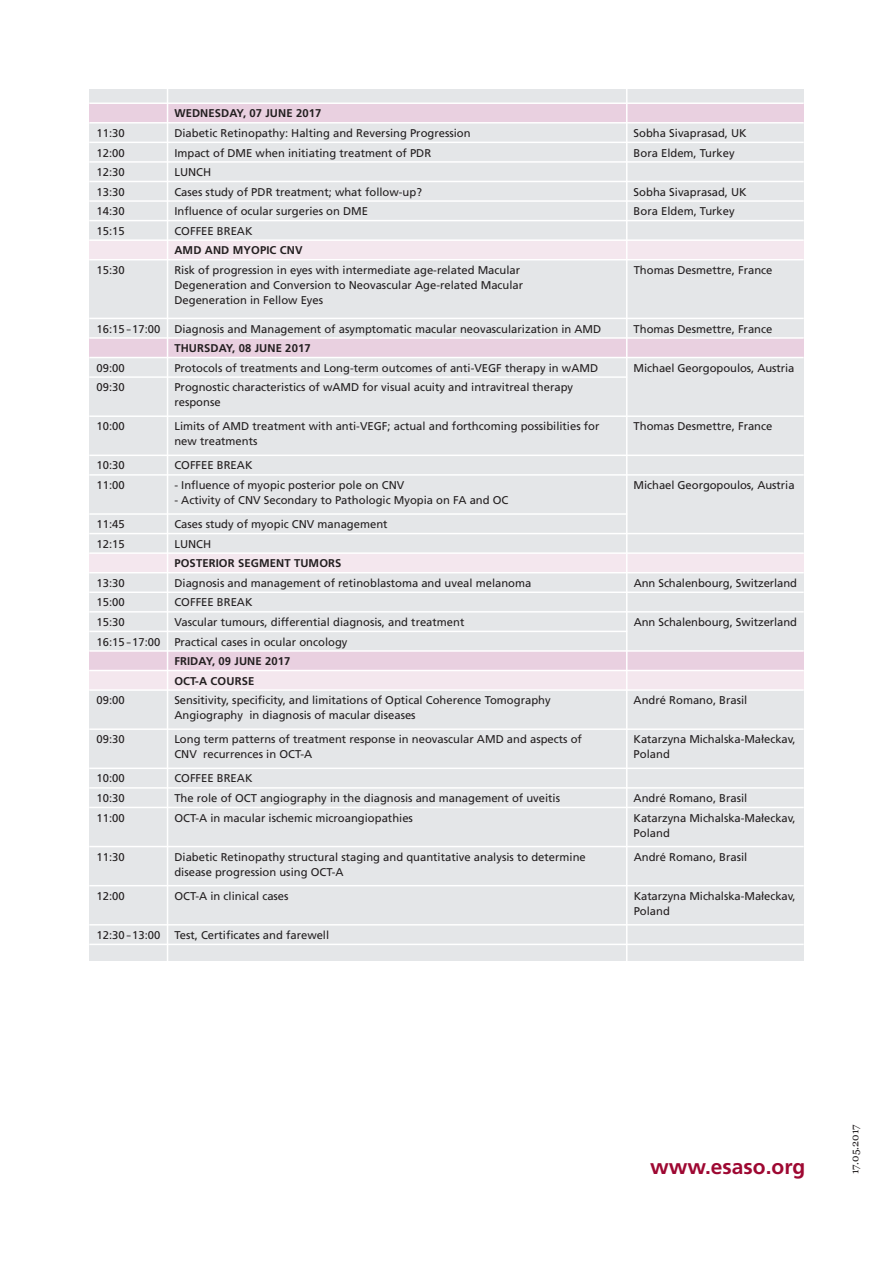
<style>
.page{position:relative;width:893px;height:1263px;background:#fff}
.page>*{position:absolute;margin:0;border:0;box-sizing:border-box;transform-origin:0 0}
.t1{font:700 21px "Frutiger";color:#9e0832}
.t2{font:11.25px/15px "Frutiger";color:#231f20}
.t3{font:700 11.25px/19.5px "Frutiger";letter-spacing:.01em;color:#231f20}
.t4{font:10.5px "Georgia";letter-spacing:.005em;color:#231f20}
</style>
<div class="page">
<div style="left:89px;top:89px;width:715px;height:872px;background:#e4e6e8"></div>
<div style="left:89px;top:338px;width:715px;height:20px;background:#e9d0e0"></div>
<div style="left:89px;top:651px;width:715px;height:19px;background:#e9d0e0"></div>
<div style="left:89px;top:670px;width:715px;height:20px;background:#f4e7ee"></div>
<div style="left:89px;top:103px;width:715px;height:20px;background:#e9d0e0"></div>
<div style="left:89px;top:240px;width:715px;height:20px;background:#f4e7ee"></div>
<div style="left:89px;top:553px;width:715px;height:20px;background:#f4e7ee"></div>
<hr style="left:89px;top:102px;width:715px;height:2px;background:#fff">
<hr style="left:89px;top:122px;width:715px;height:2px;background:#fff">
<hr style="left:89px;top:142px;width:715px;height:1px;background:#fff">
<hr style="left:89px;top:161px;width:715px;height:2px;background:#fff">
<hr style="left:89px;top:181px;width:715px;height:1px;background:#fff">
<hr style="left:89px;top:200px;width:715px;height:2px;background:#fff">
<hr style="left:89px;top:220px;width:715px;height:1px;background:#fff">
<hr style="left:89px;top:239px;width:715px;height:2px;background:#fff">
<hr style="left:89px;top:259px;width:715px;height:1px;background:#fff">
<hr style="left:89px;top:318px;width:715px;height:1px;background:#fff">
<hr style="left:89px;top:337px;width:715px;height:2px;background:#fff">
<hr style="left:89px;top:357px;width:715px;height:1px;background:#fff">
<hr style="left:89px;top:376px;width:538px;height:2px;background:#fff">
<hr style="left:89px;top:415px;width:715px;height:2px;background:#fff">
<hr style="left:89px;top:455px;width:715px;height:1px;background:#fff">
<hr style="left:89px;top:474px;width:715px;height:2px;background:#fff">
<hr style="left:89px;top:513px;width:538px;height:2px;background:#fff">
<hr style="left:89px;top:533px;width:715px;height:1px;background:#fff">
<hr style="left:89px;top:552px;width:715px;height:2px;background:#fff">
<hr style="left:89px;top:572px;width:715px;height:1px;background:#fff">
<hr style="left:89px;top:591px;width:715px;height:2px;background:#fff">
<hr style="left:89px;top:611px;width:715px;height:2px;background:#fff">
<hr style="left:89px;top:631px;width:538px;height:1px;background:#fff">
<hr style="left:89px;top:650px;width:715px;height:2px;background:#fff">
<hr style="left:89px;top:670px;width:715px;height:1px;background:#fff">
<hr style="left:89px;top:689px;width:715px;height:2px;background:#fff">
<hr style="left:89px;top:728px;width:715px;height:2px;background:#fff">
<hr style="left:89px;top:767px;width:715px;height:2px;background:#fff">
<hr style="left:89px;top:787px;width:715px;height:2px;background:#fff">
<hr style="left:89px;top:807px;width:715px;height:1px;background:#fff">
<hr style="left:89px;top:846px;width:715px;height:1px;background:#fff">
<hr style="left:89px;top:885px;width:715px;height:1px;background:#fff">
<hr style="left:89px;top:924px;width:715px;height:1px;background:#fff">
<hr style="left:89px;top:944px;width:715px;height:1px;background:#fff">
<hr style="left:167px;top:79px;width:1px;height:938px;background:#fff">
<hr style="left:626px;top:79px;width:1px;height:938px;background:#fff">
<p class="t3" style="left:174px;top:104px;width:149px">WEDNESDAY, 07 JUNE 2017</p>
<p class="t2" style="left:97px;top:126px;width:30px">11:30</p>
<p class="t2" style="left:174px;top:126px;width:298px">Diabetic Retinopathy: Halting and Reversing Progression</p>
<p class="t2" style="left:634px;top:126px;width:115px">Sobha Sivaprasad, UK</p>
<p class="t2" style="left:97px;top:145px;width:30px">12:00</p>
<p class="t2" style="left:174px;top:145px;width:258px">Impact of DME when initiating treatment of PDR</p>
<p class="t2" style="left:634px;top:145px;width:103px">Bora Eldem, Turkey</p>
<p class="t2" style="left:97px;top:165px;width:30px">12:30</p>
<p class="t2" style="left:174px;top:165px;width:38px">LUNCH</p>
<p class="t2" style="left:97px;top:184px;width:30px">13:30</p>
<p class="t2" style="left:174px;top:184px;width:249px">Cases study of PDR treatment; what follow-up?</p>
<p class="t2" style="left:634px;top:184px;width:115px">Sobha Sivaprasad, UK</p>
<p class="t2" style="left:97px;top:204px;width:30px">14:30</p>
<p class="t2" style="left:174px;top:204px;width:195px">Influence of ocular surgeries on DME</p>
<p class="t2" style="left:634px;top:204px;width:103px">Bora Eldem, Turkey</p>
<p class="t2" style="left:97px;top:223px;width:30px">15:15</p>
<p class="t2" style="left:174px;top:223px;width:80px">COFFEE BREAK</p>
<p class="t3" style="left:174px;top:241px;width:130px">AMD AND MYOPIC CNV</p>
<p class="t2" style="left:97px;top:263px;width:30px">15:30</p>
<p class="t2" style="left:174px;top:263px;width:347px">Risk of progression in eyes with intermediate age-related Macular</p>
<p class="t2" style="left:634px;top:263px;width:140px">Thomas Desmettre, France</p>
<p class="t2" style="left:174px;top:278px;width:350px">Degeneration and Conversion to Neovascular Age-related Macular<br>Degeneration in Fellow Eyes</p>
<p class="t2" style="left:97px;top:321px;width:506px">16:15 – 17:00 Diagnosis and Management of asymptomatic macular neovascularization in AMD</p>
<p class="t2" style="left:634px;top:321px;width:140px">Thomas Desmettre, France</p>
<p class="t3" style="left:174px;top:338px;width:138px">THURSDAY, 08 JUNE 2017</p>
<p class="t2" style="left:97px;top:360px;width:30px">09:00</p>
<p class="t2" style="left:174px;top:360px;width:425px">Protocols of treatments and Long-term outcomes of anti-VEGF therapy in wAMD</p>
<p class="t2" style="left:634px;top:360px;width:162px">Michael Georgopoulos, Austria</p>
<p class="t2" style="left:97px;top:380px;width:30px">09:30</p>
<p class="t2" style="left:174px;top:380px;width:400px">Prognostic characteristics of wAMD for visual acuity and intravitreal therapy response</p>
<p class="t2" style="left:97px;top:419px;width:30px">10:00</p>
<p class="t2" style="left:174px;top:419px;width:427px">Limits of AMD treatment with anti-VEGF; actual and forthcoming possibilities for</p>
<p class="t2" style="left:634px;top:419px;width:140px">Thomas Desmettre, France</p>
<p class="t2" style="left:174px;top:434px;width:85px">new treatments</p>
<p class="t2" style="left:97px;top:458px;width:30px">10:30</p>
<p class="t2" style="left:174px;top:458px;width:80px">COFFEE BREAK</p>
<p class="t2" style="left:97px;top:478px;width:30px">11:00</p>
<p class="t2" style="left:174px;top:478px;width:232px">- Influence of myopic posterior pole on CNV</p>
<p class="t2" style="left:634px;top:478px;width:162px">Michael Georgopoulos, Austria</p>
<p class="t2" style="left:174px;top:493px;width:335px">- Activity of CNV Secondary to Pathologic Myopia on FA and OC</p>
<p class="t2" style="left:97px;top:517px;width:30px">11:45</p>
<p class="t2" style="left:174px;top:517px;width:215px">Cases study of myopic CNV management</p>
<p class="t2" style="left:97px;top:536px;width:30px">12:15</p>
<p class="t2" style="left:174px;top:536px;width:38px">LUNCH</p>
<p class="t3" style="left:174px;top:554px;width:169px">POSTERIOR SEGMENT TUMORS</p>
<p class="t2" style="left:97px;top:575px;width:30px">13:30</p>
<p class="t2" style="left:174px;top:575px;width:358px">Diagnosis and management of retinoblastoma and uveal melanoma</p>
<p class="t2" style="left:634px;top:575px;width:165px">Ann Schalenbourg, Switzerland</p>
<p class="t2" style="left:97px;top:595px;width:30px">15:00</p>
<p class="t2" style="left:174px;top:595px;width:80px">COFFEE BREAK</p>
<p class="t2" style="left:97px;top:615px;width:30px">15:30</p>
<p class="t2" style="left:174px;top:615px;width:291px">Vascular tumours, differential diagnosis, and treatment</p>
<p class="t2" style="left:634px;top:615px;width:165px">Ann Schalenbourg, Switzerland</p>
<p class="t2" style="left:97px;top:634px;width:252px">16:15 – 17:00 Practical cases in ocular oncology</p>
<p class="t3" style="left:174px;top:651px;width:118px">FRIDAY, 09 JUNE 2017<br>OCT-A COURSE</p>
<p class="t2" style="left:97px;top:693px;width:30px">09:00</p>
<p class="t2" style="left:174px;top:693px;width:378px">Sensitivity, specificity, and limitations of Optical Coherence Tomography</p>
<p class="t2" style="left:634px;top:693px;width:115px">André Romano, Brasil</p>
<p class="t2" style="left:174px;top:708px;width:243px">Angiography in diagnosis of macular diseases</p>
<p class="t2" style="left:97px;top:732px;width:30px">09:30</p>
<p class="t2" style="left:174px;top:732px;width:409px">Long term patterns of treatment response in neovascular AMD and aspects of</p>
<p class="t2" style="left:634px;top:732px;width:164px">Katarzyna Michalska-Małeckav,</p>
<p class="t2" style="left:174px;top:747px;width:139px">CNV recurrences in OCT-A</p>
<p class="t2" style="left:634px;top:747px;width:38px">Poland</p>
<p class="t2" style="left:97px;top:771px;width:30px">10:00</p>
<p class="t2" style="left:174px;top:771px;width:80px">COFFEE BREAK</p>
<p class="t2" style="left:97px;top:791px;width:30px">10:30</p>
<p class="t2" style="left:174px;top:791px;width:387px">The role of OCT angiography in the diagnosis and management of uveitis</p>
<p class="t2" style="left:634px;top:791px;width:115px">André Romano, Brasil</p>
<p class="t2" style="left:97px;top:810px;width:30px">11:00</p>
<p class="t2" style="left:174px;top:810px;width:240px">OCT-A in macular ischemic microangiopathies</p>
<p class="t2" style="left:634px;top:810px;width:164px">Katarzyna Michalska-Małeckav,<br>Poland</p>
<p class="t2" style="left:97px;top:849px;width:30px">11:30</p>
<p class="t2" style="left:174px;top:849px;width:413px">Diabetic Retinopathy structural staging and quantitative analysis to determine</p>
<p class="t2" style="left:634px;top:849px;width:115px">André Romano, Brasil</p>
<p class="t2" style="left:174px;top:864px;width:171px">disease progression using OCT-A</p>
<p class="t2" style="left:97px;top:888px;width:30px">12:00</p>
<p class="t2" style="left:174px;top:888px;width:116px">OCT-A in clinical cases</p>
<p class="t2" style="left:634px;top:888px;width:164px">Katarzyna Michalska-Małeckav,<br>Poland</p>
<p class="t2" style="left:97px;top:927px;width:234px">12:30 – 13:00 Test, Certificates and farewell</p>
<h1 class="t1" style="left:650px;top:1154px;width:157px">www.esaso.org</h1>
<p class="t4" style="left:847px;top:1174px;width:52px;rotate:-90deg">17.05.2017</p>
</div>
